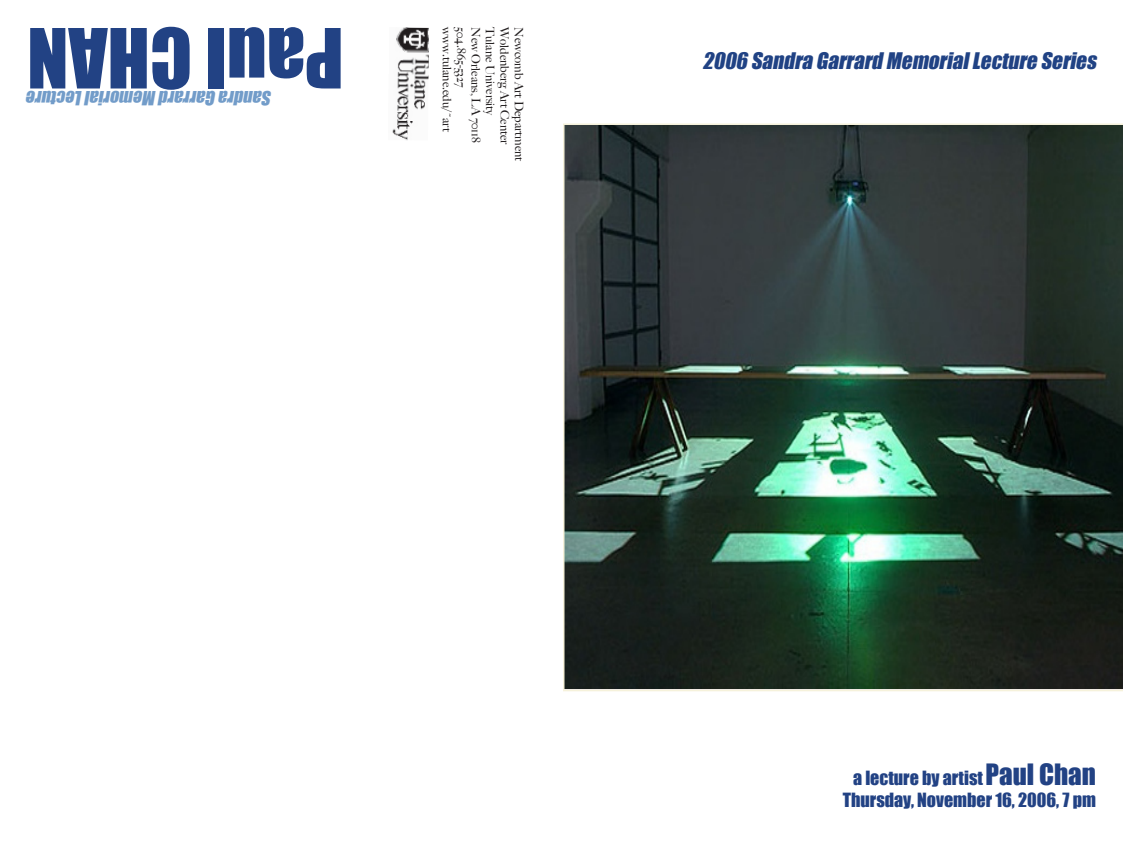
<style>
.page{position:relative;width:1123px;height:844px;background:#fff}
.page>*{position:absolute;margin:0;border:0;box-sizing:border-box;transform-origin:0 0}
.Return_address{font:76.5px "Impact";color:#224284}
.Return_address-2{font:italic 21px "Impact";color:#204284}
.Return_address-3{font:18px "Impact";color:#224284}
.Return_address-4{font:italic 18px "Impact";color:#729cc9}
.Return_address-5{font:500 12px "Big Caslon";letter-spacing:-.005em;color:#231f20}
.s1{font-size:27px}
</style>
<div class="page">
<img style="left:563px;top:123px;width:559px;height:568px">
<img style="left:392px;top:27px;width:37px;height:113px">
<p class="Return_address" style="left:343px;top:105px;width:318px;rotate:-180deg">Paul CHAN</p>
<p class="Return_address-5" style="left:454px;top:27px;width:106px;rotate:90deg">www.tulane.edu/~art</p>
<p class="Return_address-5" style="left:468px;top:27px;width:62px;rotate:90deg">504.865-5327</p>
<p class="Return_address-5" style="left:482px;top:27px;width:117px;rotate:90deg">New Orleans, LA 70118</p>
<p class="Return_address-5" style="left:497px;top:27px;width:90px;rotate:90deg">Tulane University</p>
<p class="Return_address-5" style="left:511px;top:27px;width:119px;rotate:90deg">Woldenberg Art Center</p>
<p class="Return_address-5" style="left:526px;top:27px;width:136px;rotate:90deg">Newcomb Art Department</p>
<p class="Return_address-4" style="left:272px;top:109px;width:250px;rotate:-180deg">Sandra Garrard MemorialLecture</p>
<p class="Return_address-2" style="left:702px;top:48px;width:399px">2006 Sandra Garrard MemorialLecture Series</p>
<p class="Return_address-3" style="left:852px;top:767px;width:244px">a lecture by artist<span class="s1">Paul Chan</span></p>
<p class="Return_address-3" style="left:842px;top:788px;width:254px">Thursday, November 16, 2006, 7 pm</p>
</div>
